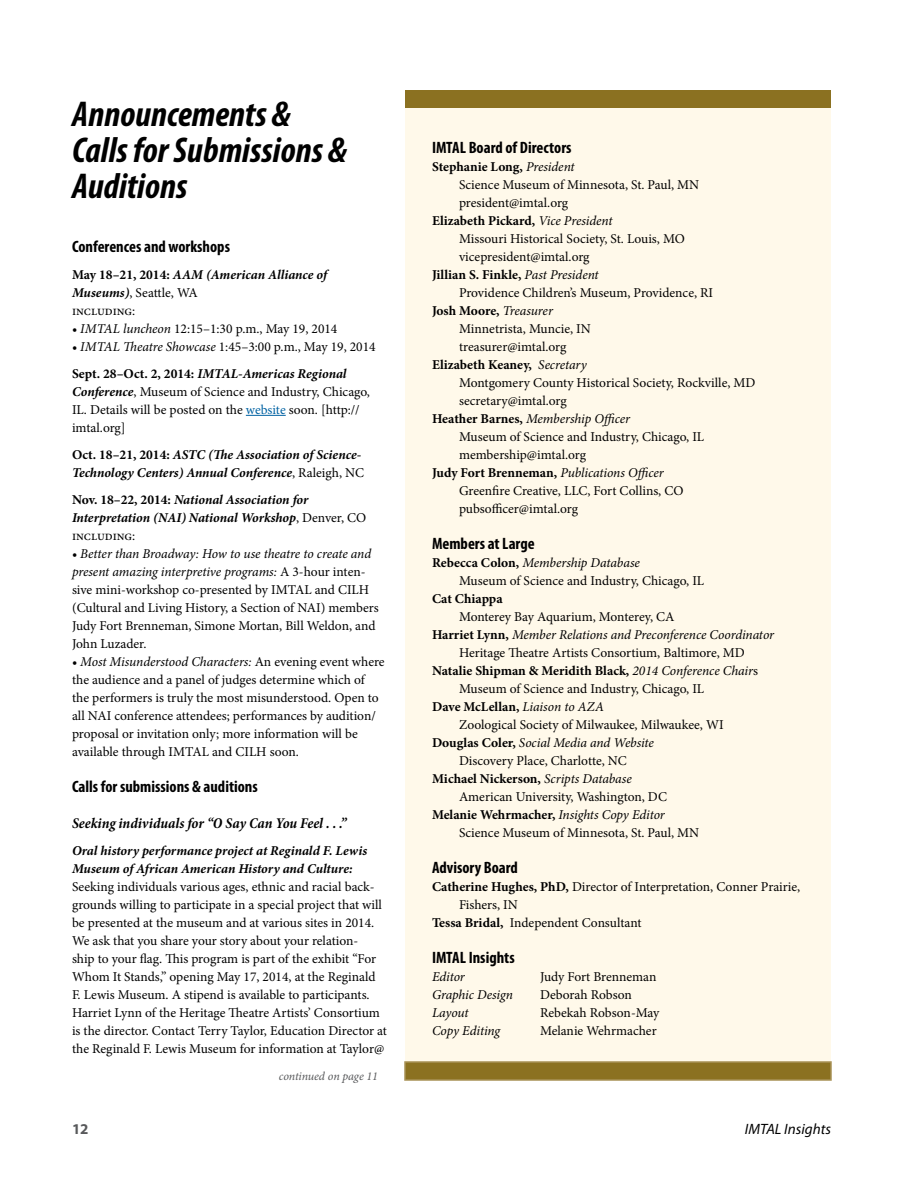
<style>
.page{position:relative;width:918px;height:1188px;background:#fff}
.page>*{position:absolute;margin:0;border:0;box-sizing:border-box;transform-origin:0 0}
.t1{font:italic 700 condensed 36px/36px "Myriad Pro";color:#000}
.t2{font:700 condensed 16.5px "Myriad Pro";color:#000}
.t3{font:italic 700 condensed 15px "Minion Pro";color:#000}
.t4{font:italic 15px "Myriad Pro";color:#000}
.t5{font:700 15px "Myriad Pro";color:#58595b}
.t6{font:13.5px/18px "Minion Pro";color:#000}
.t7{font:italic 700 13.5px/18px "Minion Pro";letter-spacing:-.005em;color:#000}
.t8{font:700 13.5px "Minion Pro";color:#000}
.t9{font:italic 13.5px "Minion Pro";letter-spacing:-.01em;color:#000}
.t10{font:13.5px "Minion Pro";letter-spacing:-.02em;color:#000}
.t11{font:italic 12px "Minion Pro";letter-spacing:-.005em;color:#58595b}
.s1{font-style:normal}
.s2{font-weight:400;font-style:normal}
.s3{font-style:italic}
.s4{font-weight:700}
.s5{font-weight:700;font-style:italic}
.s6{color:#0062a3}
.s7{font-weight:400;font-style:italic}
.s8{font-weight:700;font-style:normal}
.s9{font-weight:400}
</style>
<div class="page">
<div style="left:405px;top:90px;width:426px;height:990px;background:#fff9ea"></div>
<hr style="left:246px;top:415px;width:40px;height:1px;background:#0062a3">
<div style="left:405px;top:90px;width:426px;height:18px;background:#8b7121"></div>
<div style="left:404px;top:1061px;width:428px;height:20px;background:#8b7121;border:2px solid #a89155"></div>
<h1 class="t1" style="left:72px;top:95px;width:277px">Announcements &amp;<br>Calls for Submissions &amp;<br>Auditions</h1>
<p class="t2" style="left:72px;top:236px;width:160px">Conferences and workshops</p>
<p class="t7" style="left:72px;top:265px;width:257px"><span class="s1">May 18–21, 2014:</span> AAM (American Alliance of<br>Museums)<span class="s2">, Seattle, WA<br>including:</span></p>
<p class="t6" style="left:72px;top:320px;width:267px">• <span class="s3">IMTAL luncheon</span> 12:15–1:30 p.m., May 19, 2014</p>
<p class="t6" style="left:72px;top:333px;width:305px;line-height:27px">• <span class="s3">IMTAL Theatre Showcase</span> 1:45–3:00 p.m., May 19, 2014<br><span class="s4">Sept. 28–Oct. 2, 2014:</span> <span class="s5">IMTAL-Americas Regional</span></p>
<p class="t6" style="left:72px;top:383px;width:300px"><span class="s5">Conference</span>, Museum of Science and Industry, Chicago,<br>IL. Details will be posted on the <span class="s6">website</span> soon. [http:// imtal.org]</p>
<p class="t7" style="left:72px;top:445px;width:294px"><span class="s1">Oct. 18–21, 2014:</span> ASTC (The Association of Science-<br>Technology Centers) Annual Conference<span class="s2">, Raleigh, NC</span></p>
<p class="t7" style="left:72px;top:490px;width:296px"><span class="s1">Nov. 18–22, 2014:</span> National Association for<br>Interpretation (NAI) National Workshop<span class="s2">, Denver, CO including:</span></p>
<p class="t6" style="left:72px;top:545px;width:308px">• <span class="s3">Better than Broadway: How to use theatre to create and present amazing interpretive programs:</span> A 3-hour inten&shy;sive mini-workshop co-presented by IMTAL and CILH (Cultural and Living History, a Section of NAI) members Judy Fort Brenneman, Simone Mortan, Bill Weldon, and John Luzader.</p>
<p class="t6" style="left:72px;top:653px;width:314px">• <span class="s3">Most Misunderstood Characters:</span> An evening event where the audience and a panel of judges determine which of the performers is truly the most misunderstood. Open to all NAI conference attendees; performances by audition/ proposal or invitation only; more information will be available through IMTAL and CILH soon.</p>
<p class="t2" style="left:72px;top:776px;width:187px">Calls for submissions &amp; auditions</p>
<p class="t3" style="left:72px;top:813px;width:276px">Seeking individuals for “O Say Can You Feel . . .”</p>
<p class="t7" style="left:72px;top:841px;width:297px">Oral history performance project at Reginald F. Lewis<br>Museum of African American History and Culture:</p>
<p class="t6" style="left:72px;top:878px;width:317px">Seeking individuals various ages, ethnic and racial back&shy;grounds willing to participate in a special project that will be presented at the museum and at various sites in 2014.<br>We ask that you share your story about your relation-<br>ship to your flag. This program is part of the exhibit “For Whom It Stands,” opening May 17, 2014, at the Reginald F. Lewis Museum. A stipend is available to participants.<br>Harriet Lynn of the Heritage Theatre Artists’ Consortium is the director. Contact Terry Taylor, Education Director at the Reginald F. Lewis Museum for information at Taylor@</p>
<p class="t11" style="left:279px;top:1068px;width:101px">continued on page 11</p>
<p class="t2" style="left:432px;top:137px;width:141px">IMTAL Board of Directors</p>
<p class="t8" style="left:432px;top:157px;width:145px">Stephanie Long, <span class="s7">President</span></p>
<p class="t6" style="left:459px;top:176px;width:242px">Science Museum of Minnesota, St. Paul, MN</p>
<p class="t6" style="left:459px;top:194px;width:111px">president@imtal.org</p>
<p class="t8" style="left:432px;top:211px;width:183px">Elizabeth Pickard, <span class="s7">Vice President</span></p>
<p class="t6" style="left:459px;top:230px;width:228px">Missouri Historical Society, St. Louis, MO</p>
<p class="t6" style="left:459px;top:248px;width:132px">vicepresident@imtal.org</p>
<p class="t8" style="left:432px;top:265px;width:169px">Jillian S. Finkle, <span class="s7">Past President</span></p>
<p class="t6" style="left:459px;top:284px;width:256px">Providence Children’s Museum, Providence, RI</p>
<p class="t8" style="left:432px;top:301px;width:122px">Josh Moore, <span class="s7">Treasurer</span></p>
<p class="t6" style="left:459px;top:320px;width:133px">Minnetrista, Muncie, IN</p>
<p class="t6" style="left:459px;top:338px;width:109px">treasurer@imtal.org</p>
<p class="t8" style="left:432px;top:355px;width:156px">Elizabeth Keaney, <span class="s7">Secretary</span></p>
<p class="t6" style="left:459px;top:374px;width:298px">Montgomery County Historical Society, Rockville, MD</p>
<p class="t6" style="left:459px;top:392px;width:109px">secretary@imtal.org</p>
<p class="t9" style="left:432px;top:409px;width:200px"><span class="s8">Heather Barnes,</span> Membership Officer</p>
<p class="t6" style="left:459px;top:428px;width:247px">Museum of Science and Industry, Chicago, IL</p>
<p class="t6" style="left:459px;top:446px;width:129px">membership@imtal.org</p>
<p class="t9" style="left:432px;top:463px;width:233px"><span class="s8">Judy Fort Brenneman,</span> Publications Officer</p>
<p class="t6" style="left:459px;top:482px;width:226px">Greenfire Creative, LLC, Fort Collins, CO</p>
<p class="t6" style="left:459px;top:500px;width:121px">pubsofficer@imtal.org</p>
<p class="t2" style="left:432px;top:533px;width:104px">Members at Large</p>
<p class="t6" style="left:459px;top:554px;width:247px;text-indent:-27px"><span class="s4">Rebecca Colon,</span> <span class="s3">Membership Database<br></span>Museum of Science and Industry, Chicago, IL</p>
<p class="t8" style="left:432px;top:589px;width:72px">Cat Chiappa</p>
<p class="t10" style="left:459px;top:608px;width:217px">Monterey Bay Aquarium, Monterey, CA</p>
<p class="t9" style="left:432px;top:625px;width:344px"><span class="s8">Harriet Lynn,</span> Member Relations and Preconference Coordinator</p>
<p class="t6" style="left:459px;top:644px;width:287px">Heritage Theatre Artists Consortium, Baltimore, MD</p>
<p class="t8" style="left:432px;top:661px;width:328px">Natalie Shipman &amp; Meridith Black, <span class="s7">2014 Conference Chair</span><span class="s9">s</span></p>
<p class="t6" style="left:459px;top:680px;width:247px">Museum of Science and Industry, Chicago, IL</p>
<p class="t8" style="left:432px;top:697px;width:174px">Dave McLellan, <span class="s7">Liaison to AZA</span></p>
<p class="t6" style="left:459px;top:716px;width:266px">Zoological Society of Milwaukee, Milwaukee, WI</p>
<p class="t9" style="left:432px;top:733px;width:224px"><span class="s8">Douglas Coler,</span> Social Media and Website</p>
<p class="t6" style="left:459px;top:752px;width:169px">Discovery Place, Charlotte, NC</p>
<p class="t8" style="left:432px;top:769px;width:201px">Michael Nickerson, <span class="s7">Scripts Database</span></p>
<p class="t6" style="left:459px;top:788px;width:210px">American University, Washington, DC</p>
<p class="t8" style="left:432px;top:805px;width:234px">Melanie Wehrmacher, <span class="s7">Insights Copy Editor</span></p>
<p class="t6" style="left:459px;top:824px;width:242px">Science Museum of Minnesota, St. Paul, MN</p>
<p class="t2" style="left:432px;top:857px;width:88px">Advisory Board</p>
<p class="t6" style="left:432px;top:878px;width:370px"><span class="s4">Catherine Hughes, PhD,</span> Director of Interpretation, Conner Prairie,</p>
<p class="t6" style="left:459px;top:896px;width:60px">Fishers, IN</p>
<p class="t6" style="left:432px;top:914px;width:211px"><span class="s4">Tessa Bridal,</span> Independent Consultant</p>
<p class="t2" style="left:432px;top:947px;width:84px">IMTAL Insights</p>
<p class="t9" style="left:432px;top:967px;width:34px">Editor</p>
<p class="t6" style="left:540px;top:968px;width:118px">Judy Fort Brenneman</p>
<p class="t9" style="left:432px;top:985px;width:82px">Graphic Design</p>
<p class="t6" style="left:540px;top:986px;width:93px">Deborah Robson</p>
<p class="t9" style="left:432px;top:1003px;width:39px">Layout</p>
<p class="t6" style="left:540px;top:1004px;width:121px">Rebekah Robson-May</p>
<p class="t9" style="left:432px;top:1021px;width:71px">Copy Editing</p>
<p class="t6" style="left:540px;top:1022px;width:118px">Melanie Wehrmacher</p>
<p class="t5" style="left:72px;top:1119px;width:18px">12</p>
<p class="t4" style="left:745px;top:1120px;width:88px">IMTAL Insights</p>
</div>
